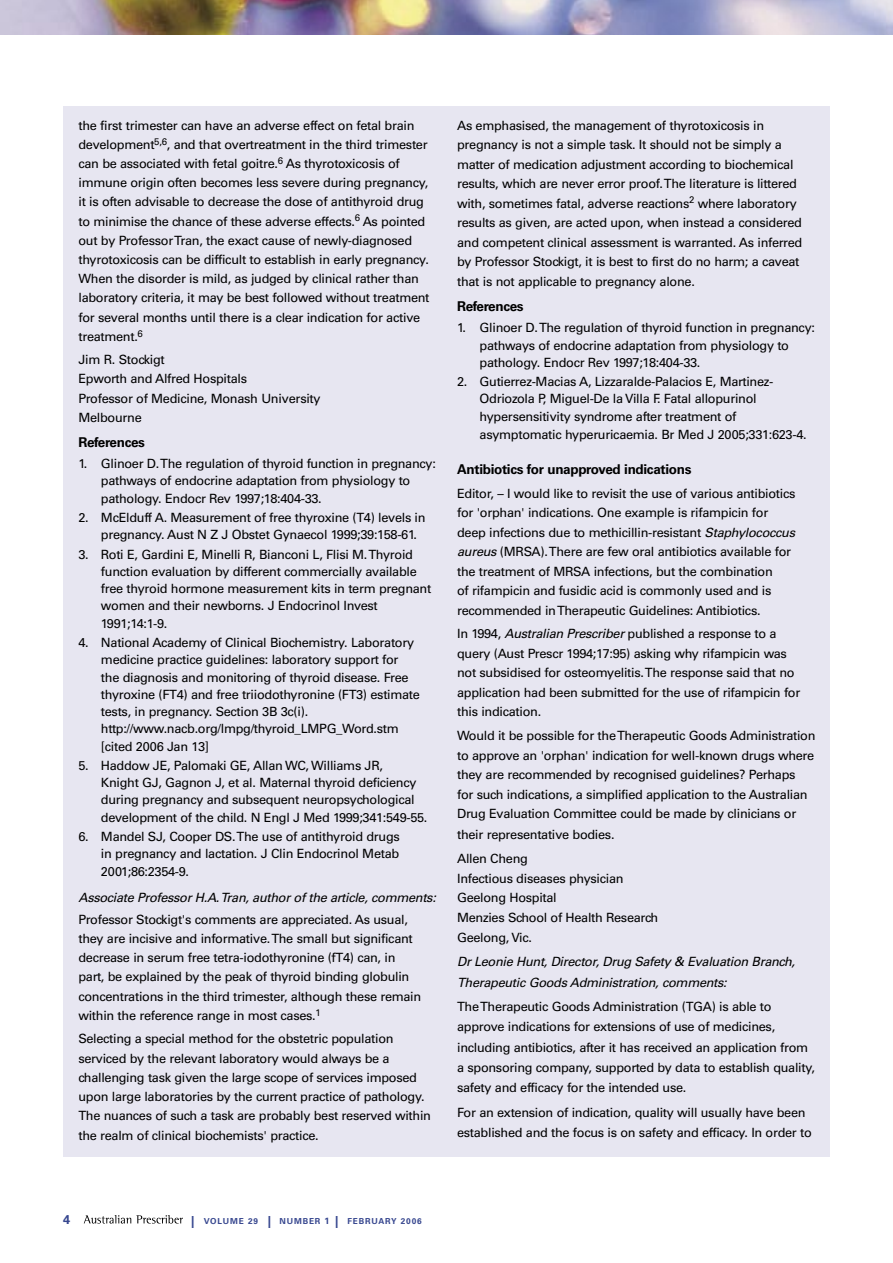
<style>
.page{position:relative;width:893px;height:1263px;background:#fff}
.page>*{position:absolute;margin:0;border:0;box-sizing:border-box;transform-origin:0 0}
.t1{font:700 13.5px "Univers LT";letter-spacing:-.025em;color:#000}
.t2{font:12.75px/17.2px "Univers LT";letter-spacing:-.025em;color:#000}
.t3{font:italic 12.75px/20.2px "Univers LT";letter-spacing:-.025em;color:#000}
.t4{font:700 12.75px "Univers LT";color:#37478f}
.t5{font:700 8.25px "Univers LT";letter-spacing:.1em;color:#37478f}
.s1{font-style:italic}
.s2{font-size:12px}
.s3{font-size:9px}
</style>
<div class="page">
<svg style="left:84px;top:1215px;width:99px;height:8px"></svg>
<div style="left:64px;top:106px;width:766px;height:1051px;background:#e7e6f1"></div>
<img style="left:0;top:0;width:893px;height:34px">
<p class="t2" style="left:78px;top:116px;width:353px;line-height:19.2px">the first trimester can have an adverse effect on fetal brain development<sup>5,6</sup>, and that overtreatment in the third trimester can be associated with fetal goitre.<sup>6</sup> As thyrotoxicosis of immune origin often becomes less severe during pregnancy, it is often advisable to decrease the dose of antithyroid drug to minimise the chance of these adverse effects.<sup>6</sup> As pointed out by Professor Tran, the exact cause of newly-diagnosed thyrotoxicosis can be difficult to establish in early pregnancy.<br>When the disorder is mild, as judged by clinical rather than laboratory criteria, it may be best followed without treatment for several months until there is a clear indication for active treatment.<sup>6</sup></p>
<p class="t2" style="left:78px;top:350px;width:244px;line-height:19.4px">Jim R. Stockigt<br>Epworth and Alfred Hospitals<br>Professor of Medicine, Monash University<br>Melbourne</p>
<p class="t1" style="left:78px;top:434px;width:68px">References</p>
<p class="t2" style="left:101px;top:455px;width:336px;text-indent:-23px">1. Glinoer D. The regulation of thyroid function in pregnancy: pathways of endocrine adaptation from physiology to pathology. Endocr Rev 1997;18:404-33.</p>
<p class="t2" style="left:101px;top:509px;width:326px;text-indent:-23px">2. McElduff A. Measurement of free thyroxine (T4) levels in pregnancy. Aust N Z J Obstet Gynaecol 1999;39:158-61.</p>
<p class="t2" style="left:101px;top:546px;width:332px;text-indent:-23px">3. Roti E, Gardini E, Minelli R, Bianconi L, Flisi M. Thyroid function evaluation by different commercially available free thyroid hormone measurement kits in term pregnant women and their newborns. J Endocrinol Invest 1991;14:1-9.</p>
<p class="t2" style="left:101px;top:634px;width:321px;text-indent:-23px">4. National Academy of Clinical Biochemistry. Laboratory medicine practice guidelines: laboratory support for the diagnosis and monitoring of thyroid disease. Free thyroxine (FT4) and free triiodothyronine (FT3) estimate tests, in pregnancy. Section 3B 3c(i). http://www.nacb.org/lmpg/thyroid_LMPG_Word.stm [cited 2006 Jan 13]</p>
<p class="t2" style="left:101px;top:757px;width:328px;text-indent:-23px">5. Haddow JE, Palomaki GE, Allan WC, Williams JR,<br>Knight GJ, Gagnon J, et al. Maternal thyroid deficiency during pregnancy and subsequent neuropsychological development of the child. N Engl J Med 1999;341:549-55.</p>
<p class="t2" style="left:101px;top:828px;width:300px;text-align:justify;text-indent:-23px">6. Mandel SJ, Cooper DS. The use of antithyroid drugs in pregnancy and lactation. J Clin Endocrinol Metab 2001;86:2354-9.</p>
<p class="t3" style="left:78px;top:888px;width:359px">Associate Professor H.A. Tran, author of the article, comments:</p>
<p class="t2" style="left:78px;top:910px;width:344px;line-height:19.2px">Professor Stockigt's comments are appreciated. As usual, they are incisive and informative. The small but significant decrease in serum free tetra-iodothyronine (fT4) can, in part, be explained by the peak of thyroid binding globulin concentrations in the third trimester, although these remain within the reference range in most cases.<sup>1</sup></p>
<p class="t2" style="left:78px;top:1029px;width:354px;line-height:19.4px">Selecting a special method for the obstetric population serviced by the relevant laboratory would always be a challenging task given the large scope of services imposed upon large laboratories by the current practice of pathology.<br>The nuances of such a task are probably best reserved within the realm of clinical biochemists' practice.</p>
<p class="t2" style="left:457px;top:115px;width:347px;line-height:19.6px">As emphasised, the management of thyrotoxicosis in pregnancy is not a simple task. It should not be simply a matter of medication adjustment according to biochemical results, which are never error proof. The literature is littered with, sometimes fatal, adverse reactions<sup>2</sup> where laboratory results as given, are acted upon, when instead a considered and competent clinical assessment is warranted. As inferred by Professor Stockigt, it is best to first do no harm; a caveat that is not applicable to pregnancy alone.</p>
<p class="t1" style="left:457px;top:298px;width:68px">References</p>
<p class="t2" style="left:480px;top:319px;width:337px;text-indent:-23px">1. Glinoer D. The regulation of thyroid function in pregnancy: pathways of endocrine adaptation from physiology to pathology. Endocr Rev 1997;18:404-33.</p>
<p class="t2" style="left:480px;top:373px;width:328px;text-indent:-23px">2. Gutierrez-Macias A, Lizzaralde-Palacios E, Martinez-Odriozola P, Miguel-De la Villa F. Fatal allopurinol hypersensitivity syndrome after treatment of asymptomatic hyperuricaemia. Br Med J 2005;331:623-4.</p>
<p class="t1" style="left:457px;top:461px;width:236px">Antibiotics for unapproved indications</p>
<p class="t2" style="left:457px;top:483px;width:340px;line-height:19.5px">Editor, – I would like to revisit the use of various antibiotics for 'orphan' indications. One example is rifampicin for deep infections due to methicillin-resistant <span class="s1">Staphylococcus aureus</span> (MRSA). There are few oral antibiotics available for the treatment of MRSA infections, but the combination<br>of rifampicin and fusidic acid is commonly used and is recommended in Therapeutic Guidelines: Antibiotics.</p>
<p class="t2" style="left:457px;top:624px;width:345px;line-height:19.5px">In 1994, <span class="s1">Australian Prescriber</span> published a response to a query (Aust Prescr 1994;17:95) asking why rifampicin was not subsidised for osteomyelitis. The response said that no application had been submitted for the use of rifampicin for this indication.</p>
<p class="t2" style="left:457px;top:726px;width:360px;line-height:19.6px">Would it be possible for the Therapeutic Goods Administration to approve an 'orphan' indication for well-known drugs where they are recommended by recognised guidelines? Perhaps<br>for such indications, a simplified application to the Australian Drug Evaluation Committee could be made by clinicians or their representative bodies.</p>
<p class="t2" style="left:457px;top:849px;width:203px;line-height:19.6px">Allen Cheng<br>Infectious diseases physician<br>Geelong Hospital<br>Menzies School of Health Research<br>Geelong, Vic.</p>
<p class="t3" style="left:457px;top:952px;width:339px">Dr Leonie Hunt, Director, Drug Safety &amp; Evaluation Branch,<br>Therapeutic Goods Administration, comments:</p>
<p class="t2" style="left:457px;top:996px;width:359px;line-height:20.2px">The Therapeutic Goods Administration (TGA) is able to approve indications for extensions of use of medicines, including antibiotics, after it has received an application from a sponsoring company, supported by data to establish quality, safety and efficacy for the intended use.</p>
<p class="t2" style="left:457px;top:1102px;width:356px;line-height:20.2px">For an extension of indication, quality will usually have been established and the focus is on safety and efficacy. In order to</p>
<p class="t4" style="left:63px;top:1212px;width:9px">4</p>
<p class="t5" style="left:191px;top:1216px;width:232px"><span class="s2">|</span> VOLUME 29 <span class="s2">|</span> NUMBER <span class="s3">1</span> <span class="s2">|</span> FEBRUARY 2006</p>
</div>
